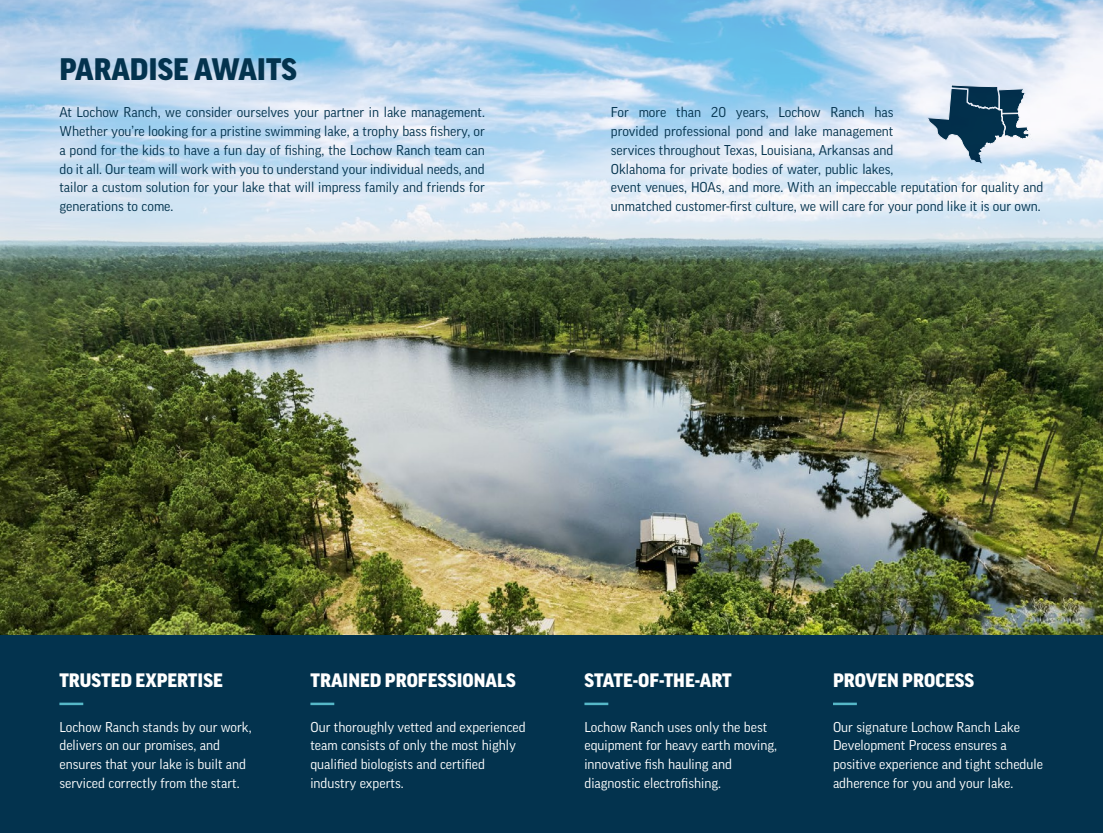
<style>
.page{position:relative;width:1103px;height:833px;background:#fff}
.page>*{position:absolute;margin:0;border:0;box-sizing:border-box;transform-origin:0 0}
.t1{font:900 30px "Good Pro";color:#03334e}
.t2{font:900 18.75px "Good Pro";color:#fff}
.t3{font:13.75px/18.8px "Good Pro";color:#03334e;text-align:justify}
.t4{font:13.75px/18.8px "Good Pro";color:#fff}
</style>
<div class="page">
<img style="left:0;top:0;width:1102px;height:153px">
<img style="left:0;top:153px;width:1102px;height:482px">
<div style="left:0;top:635px;width:1102px;height:197px;background:#03334e"></div>
<hr style="left:310px;top:702px;width:24px;height:3px;background:#56b8c8">
<hr style="left:59px;top:702px;width:24px;height:3px;background:#56b8c8">
<hr style="left:584px;top:702px;width:24px;height:3px;background:#56b8c8">
<hr style="left:833px;top:702px;width:24px;height:3px;background:#56b8c8">
<svg style="left:926px;top:84px;width:107px;height:80px"></svg>
<h1 class="t1" style="left:59px;top:53px;width:239px">PARADISE AWAITS</h1>
<p class="t3" style="left:59px;top:103px;width:427px">At Lochow Ranch, we consider ourselves your partner in lake management.<br>Whether you’re looking for a pristine swimming lake, a trophy bass fishery, or a pond for the kids to have a fun day of fishing, the Lochow Ranch team can do it all. Our team will work with you to understand your individual needs, and tailor a custom solution for your lake that will impress family and friends for generations to come.</p>
<p class="t3" style="left:611px;top:103px;width:434px;text-align:left">For more than 20 years, Lochow Ranch has<br>provided professional pond and lake management<br>services throughout Texas, Louisiana, Arkansas and<br>Oklahoma for private bodies of water, public lakes,<br>event venues, HOAs, and more. With an impeccable reputation for quality and unmatched customer-first culture, we will care for your pond like it is our own.</p>
<h2 class="t2" style="left:59px;top:670px;width:165px">TRUSTED EXPERTISE</h2>
<p class="t4" style="left:59px;top:717px;width:194px">Lochow Ranch stands by our work, delivers on our promises, and ensures that your lake is built and serviced correctly from the start.</p>
<h2 class="t2" style="left:310px;top:670px;width:207px">TRAINED PROFESSIONALS</h2>
<p class="t4" style="left:310px;top:717px;width:217px">Our thoroughly vetted and experienced team consists of only the most highly qualified biologists and certified industry experts.</p>
<h2 class="t2" style="left:584px;top:670px;width:149px">STATE-OF-THE-ART</h2>
<p class="t4" style="left:584px;top:717px;width:194px">Lochow Ranch uses only the best equipment for heavy earth moving, innovative fish hauling and diagnostic electrofishing.</p>
<h2 class="t2" style="left:833px;top:670px;width:143px">PROVEN PROCESS</h2>
<p class="t4" style="left:833px;top:717px;width:211px">Our signature Lochow Ranch Lake Development Process ensures a positive experience and tight schedule adherence for you and your lake.</p>
</div>
